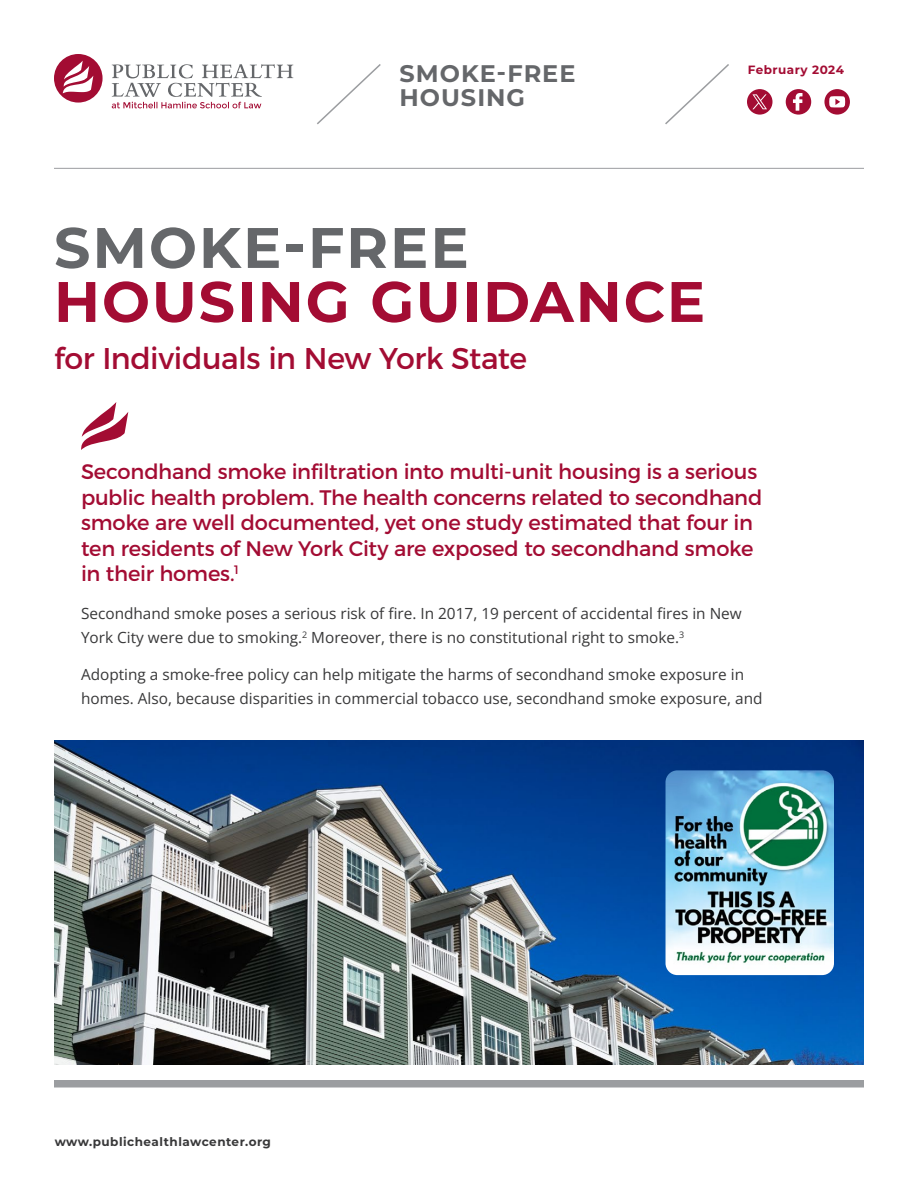
<style>
.page{position:relative;width:918px;height:1188px;background:#fff}
.page>*{position:absolute;margin:0;border:0;box-sizing:border-box;transform-origin:0 0}
.title_gray__38_point{font:700 57px/54px "Montserrat";letter-spacing:.035em;color:#a30c33}
.subtitle{font:30px "Montserrat";letter-spacing:-.015em;color:#a30c33}
.resource_topic{font:700 24px/24px "Montserrat";letter-spacing:.04em;color:#65676a}
.SH_level_1__intro______table_title{font:21px/25.5px "Montserrat";letter-spacing:-.015em;color:#a30c33}
.body{font:15.3px/24px "Open Sans";color:#383839}
.t1{font:700 12px "Montserrat";letter-spacing:.04em;color:#383839}
.t2{font:700 12px "Montserrat";letter-spacing:.04em;color:#a30c33}
.s1{color:#65676a}
</style>
<div class="page">
<hr style="left:54px;top:168px;width:810px;height:1px;background:#9b9da0">
<svg style="left:317px;top:64px;width:64px;height:61px"></svg>
<svg style="left:665px;top:64px;width:64px;height:61px"></svg>
<svg style="left:81px;top:402px;width:47px;height:48px"></svg>
<svg style="left:747px;top:89px;width:25px;height:26px"></svg>
<svg style="left:786px;top:89px;width:25px;height:26px"></svg>
<svg style="left:824px;top:89px;width:26px;height:26px"></svg>
<img style="left:54px;top:740px;width:810px;height:324px">
<div style="left:54px;top:1080px;width:810px;height:8px;background:#9b9da0"></div>
<img style="left:666px;top:770px;width:168px;height:205px">
<svg style="left:54px;top:54px;width:49px;height:49px"></svg>
<svg style="left:112px;top:64px;width:181px;height:44px"></svg>
<p class="resource_topic" style="left:400px;top:60px;width:178px">SMOKE-FREE<br>HOUSING</p>
<p class="t2" style="left:748px;top:61px;width:98px">February 2024</p>
<p class="title_gray__38_point" style="left:54px;top:218px;width:653px"><span class="s1">SMOKE-FREE<br></span>HOUSING GUIDANCE</p>
<p class="subtitle" style="left:54px;top:340px;width:475px">for Individuals in New York State</p>
<p class="SH_level_1__intro______table_title" style="left:81px;top:459px;width:683px">Secondhand smoke infiltration into multi-unit housing is a serious public health problem. The health concerns related to secondhand smoke are well documented, yet one study estimated that four in ten residents of New York City are exposed to secondhand smoke in their homes.<sup>1</sup></p>
<p class="body" style="left:81px;top:601px;width:662px">Secondhand smoke poses a serious risk of fire. In 2017, 19 percent of accidental fires in New<br>York City were due to smoking.<sup>2</sup> Moreover, there is no constitutional right to smoke.<sup>3</sup></p>
<p class="body" style="left:81px;top:662px;width:683px">Adopting a smoke-free policy can help mitigate the harms of secondhand smoke exposure in homes. Also, because disparities in commercial tobacco use, secondhand smoke exposure, and</p>
<p class="t1" style="left:55px;top:1133px;width:218px">www.publichealthlawcenter.org</p>
</div>
